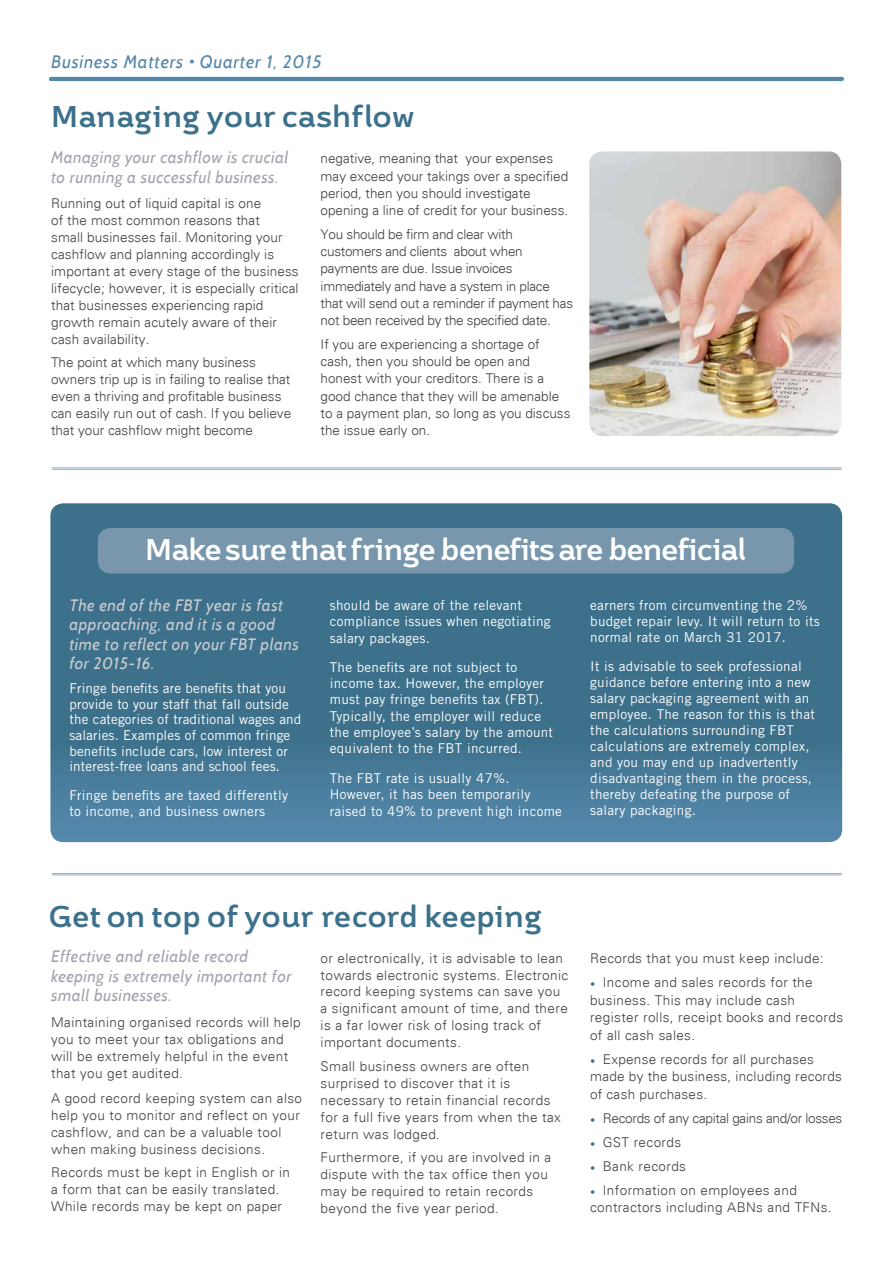
<style>
.page{position:relative;width:893px;height:1263px;background:#fff}
.page>*{position:absolute;margin:0;border:0;box-sizing:border-box;transform-origin:0 0}
.t1{font:700 30px "Brisko Sans";letter-spacing:-.03em;color:#fff}
.t2{font:700 30px "Brisko Sans";letter-spacing:.02em;color:#3c708b}
.t3{font:700 30px "Brisko Sans";color:#3c708b}
.t4{font:italic 18px "Cabin";letter-spacing:.045em;color:#5487aa}
.t5{font:italic 16.5px/19.5px "Cabin";letter-spacing:.03em;color:#a2a4ae}
.t6{font:italic 16.5px/19.5px "Cabin";letter-spacing:.03em;color:#cacbd0}
.t7{font:300 13.5px/17px "Univers";letter-spacing:.02em;color:#414042}
.t8{font:13.5px/16px "Trade Gothic LT Std";letter-spacing:.02em;color:#fff}
.t9{font:300 13.5px/17.2px "Univers";color:#414042}
.t10{font:300 13.5px/17.2px "Univers";letter-spacing:-.02em;color:#414042}
.s1{font-family:"Minion Pro";font-weight:400;color:#446d89}
</style>
<div class="page">
<hr style="left:51px;top:77px;width:791px;height:4px;background:#5487aa">
<svg style="left:50px;top:503px;width:792px;height:339px;background:#417591"></svg>
<div style="left:98px;top:528px;width:696px;height:45px;background:#7897ac;border-radius:13px"></div>
<hr style="left:52px;top:874px;width:789px;height:1px;background:#92acc5">
<hr style="left:52px;top:873px;width:789px;height:1px;background:#92acc5">
<hr style="left:52px;top:469px;width:789px;height:1px;background:#92acc5">
<hr style="left:52px;top:467px;width:789px;height:1px;background:#92acc5">
<img style="left:589px;top:151px;width:252px;height:285px">
<h2 class="t4" style="left:51px;top:51px;width:272px">Business Matters Quarter 1, 2015</h2>
<h1 class="t3" style="left:51px;top:97px;width:364px">Managing your cashflow</h1>
<p class="t5" style="left:51px;top:147px;width:239px">Managing your cashflow is crucial to running a successful business.</p>
<p class="t7" style="left:51px;top:195px;width:249px">Running out of liquid capital is one<br>of the most common reasons that<br>small businesses fail. Monitoring your cashflow and planning accordingly is important at every stage of the business lifecycle; however, it is especially critical that businesses experiencing rapid growth remain acutely aware of their cash availability.</p>
<p class="t9" style="left:51px;top:354px;width:242px">The point at which many business owners trip up is in failing to realise that even a thriving and profitable business can easily run out of cash. If you believe that your cashflow might become</p>
<p class="t9" style="left:321px;top:150px;width:249px">negative, meaning that your expenses may exceed your takings over a specified period, then you should investigate opening a line of credit for your business.</p>
<p class="t10" style="left:321px;top:225px;width:254px">You should be firm and clear with customers and clients about when payments are due. Issue invoices immediately and have a system in place that will send out a reminder if payment has not been received by the specified date.</p>
<p class="t9" style="left:321px;top:335px;width:251px">If you are experiencing a shortage of cash, then you should be open and honest with your creditors. There is a good chance that they will be amenable to a payment plan, so long as you discuss the issue early on.</p>
<h1 class="t1" style="left:145px;top:530px;width:604px">Make sure that fringe benefits are beneficial</h1>
<p class="t6" style="left:69px;top:595px;width:231px">The end of the FBT year is fast approaching, and it is a good time to reflect on your FBT plans for 2015-16.</p>
<p class="t8" style="left:69px;top:680px;width:233px;line-height:15.6px">Fringe benefits are benefits that you provide to your staff that fall outside the categories of traditional wages and salaries. Examples of common fringe benefits include cars, low interest or interest-free loans and school fees.</p>
<p class="t8" style="left:69px;top:787px;width:220px">Fringe benefits are taxed differently to income, and business owners</p>
<p class="t8" style="left:330px;top:597px;width:222px">should be aware of the relevant compliance issues when negotiating salary packages.</p>
<p class="t8" style="left:330px;top:659px;width:225px">The benefits are not subject to income tax. However, the employer must pay fringe benefits tax (FBT).<br>Typically, the employer will reduce the employee’s salary by the amount equivalent to the FBT incurred.</p>
<p class="t8" style="left:330px;top:769px;width:234px;line-height:16.5px">The FBT rate is usually 47%.<br>However, it has been temporarily raised to 49% to prevent high income</p>
<p class="t8" style="left:590px;top:597px;width:231px">earners from circumventing the 2% budget repair levy. It will return to its normal rate on March 31 2017.</p>
<p class="t8" style="left:590px;top:658px;width:226px">It is advisable to seek professional guidance before entering into a new salary packaging agreement with an employee. The reason for this is that the calculations surrounding FBT calculations are extremely complex, and you may end up inadvertently disadvantaging them in the process, thereby defeating the purpose of salary packaging.</p>
<h1 class="t2" style="left:49px;top:898px;width:495px">Get on top of your record keeping</h1>
<p class="t5" style="left:51px;top:947px;width:242px">Effective and reliable record keeping is extremely important for small businesses.</p>
<p class="t7" style="left:51px;top:1013px;width:251px">Maintaining organised records will help you to meet your tax obligations and will be extremely helpful in the event that you get audited.</p>
<p class="t7" style="left:51px;top:1090px;width:252px">A good record keeping system can also help you to monitor and reflect on your cashflow, and can be a valuable tool when making business decisions.</p>
<p class="t7" style="left:51px;top:1164px;width:240px">Records must be kept in English or in a form that can be easily translated.<br>While records may be kept on paper</p>
<p class="t7" style="left:321px;top:949px;width:249px">or electronically, it is advisable to lean towards electronic systems. Electronic record keeping systems can save you a significant amount of time, and there is a far lower risk of losing track of important documents.</p>
<p class="t7" style="left:321px;top:1057px;width:242px">Small business owners are often surprised to discover that it is necessary to retain financial records for a full five years from when the tax return was lodged.</p>
<p class="t7" style="left:321px;top:1148px;width:232px">Furthermore, if you are involved in a dispute with the tax office then you may be required to retain records beyond the five year period.</p>
<p class="t7" style="left:590px;top:950px;width:235px">Records that you must keep include:</p>
<p class="t7" style="left:590px;top:974px;width:254px;line-height:17.5px"><span class="s1">•</span> Income and sales records for the business. This may include cash register rolls, receipt books and records of all cash sales.</p>
<p class="t7" style="left:590px;top:1050px;width:253px;line-height:17.5px"><span class="s1">•</span> Expense records for all purchases made by the business, including records of cash purchases.</p>
<p class="t10" style="left:590px;top:1109px;width:254px"><span class="s1">•</span> Records of any capital gains and/or losses</p>
<p class="t7" style="left:590px;top:1133px;width:93px"><span class="s1">•</span> GST records</p>
<p class="t7" style="left:590px;top:1157px;width:97px"><span class="s1">•</span> Bank records</p>
<p class="t7" style="left:590px;top:1181px;width:243px;line-height:17.5px"><span class="s1">•</span> Information on employees and contractors including ABNs and TFNs.</p>
</div>
